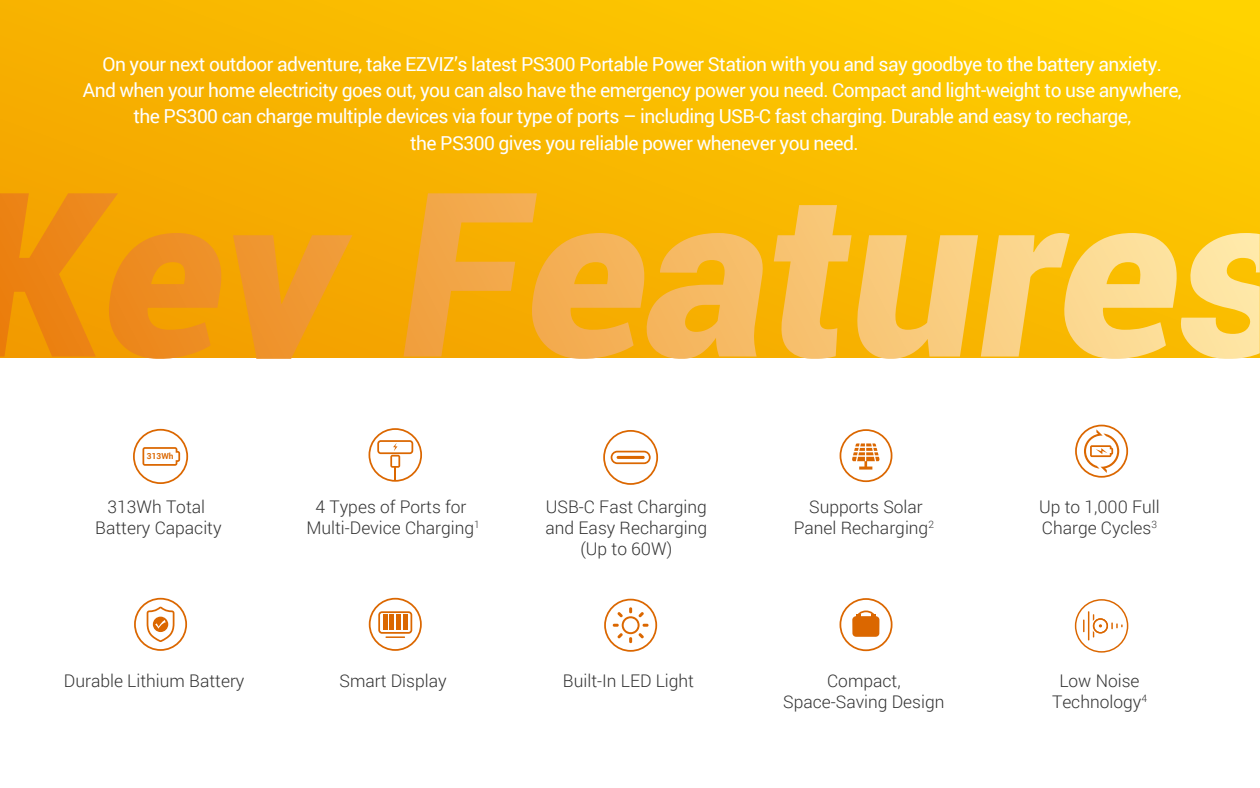
<style>
.page{position:relative;width:1260px;height:788px;background:#fff}
.page>*{position:absolute;margin:0;border:0;box-sizing:border-box;transform-origin:0 0}
.t1{font:19.25px/26.2px "Roboto";letter-spacing:-.03em;color:#fefefe;text-align:center}
.t2{font:300 17.41px/20.9px "Roboto";color:#333;text-align:center}
.t3{font:700 8.4px "Roboto";color:#db6700}
</style>
<div class="page">
<div style="left:0;top:0;width:1260px;height:359px;background:linear-gradient(to right,#f6ab00,#fece00)"></div>
<svg style="left:1075px;top:599px;width:53px;height:53px"></svg>
<svg style="left:0;top:193px;width:223px;height:166px;background:#ef940f"></svg>
<svg style="left:233px;top:235px;width:119px;height:124px;background:#f19d1c"></svg>
<svg style="left:403px;top:193px;width:361px;height:166px;background:#f5b02b"></svg>
<svg style="left:774px;top:205px;width:486px;height:154px;background:#f9c746"></svg>
<svg style="left:133px;top:429px;width:55px;height:55px"></svg>
<svg style="left:369px;top:428px;width:53px;height:53px"></svg>
<svg style="left:603px;top:430px;width:55px;height:55px"></svg>
<hr style="left:617px;top:456px;width:28px;height:3px;background:#db6700;border-radius:2px">
<svg style="left:840px;top:429px;width:52px;height:53px"></svg>
<svg style="left:1075px;top:424px;width:53px;height:53px"></svg>
<svg style="left:134px;top:597px;width:53px;height:53px"></svg>
<svg style="left:369px;top:597px;width:53px;height:53px"></svg>
<div style="left:383px;top:614px;width:5px;height:16px;background:#db6700"></div>
<hr style="left:390px;top:614px;width:4px;height:16px;background:#db6700">
<div style="left:396px;top:614px;width:5px;height:16px;background:#db6700"></div>
<div style="left:403px;top:614px;width:5px;height:16px;background:#db6700"></div>
<svg style="left:604px;top:598px;width:53px;height:53px"></svg>
<svg style="left:840px;top:598px;width:53px;height:53px"></svg>
<p class="t1" style="left:83px;top:50px;width:1100px">On your next outdoor adventure, take EZVIZ’s latest PS300 Portable Power Station with you and say goodbye to the battery anxiety.<br>And when your home electricity goes out, you can also have the emergency power you need. Compact and light-weight to use anywhere, the PS300 can charge multiple devices via four type of ports – including USB-C fast charging. Durable and easy to recharge,<br>the PS300 gives you reliable power whenever you need.</p>
<p class="t3" style="left:147px;top:450px;width:28px">313Wh</p>
<p class="t2" style="left:306px;top:496px;width:175px">4 Types of Ports for<br>Multi-Device Charging<sup>1</sup></p>
<p class="t2" style="left:95px;top:496px;width:128px">313Wh Total<br>Battery Capacity</p>
<p class="t2" style="left:546px;top:496px;width:163px">USB-C Fast Charging and Easy Recharging (Up to 60W)</p>
<p class="t2" style="left:794px;top:496px;width:142px">Supports Solar<br>Panel Recharging<sup>2</sup></p>
<p class="t2" style="left:1039px;top:496px;width:122px;text-align:left">Up to 1,000 Full<br>Charge Cycles<sup>3</sup></p>
<p class="t2" style="left:340px;top:670px;width:109px">Smart Display</p>
<p class="t2" style="left:64px;top:670px;width:182px">Durable Lithium Battery</p>
<p class="t2" style="left:563px;top:670px;width:133px">Built-In LED Light</p>
<p class="t2" style="left:783px;top:670px;width:163px">Compact,<br>Space-Saving Design</p>
<p class="t2" style="left:1052px;top:670px;width:96px">Low Noise<br>Technology<sup>4</sup></p>
</div>
